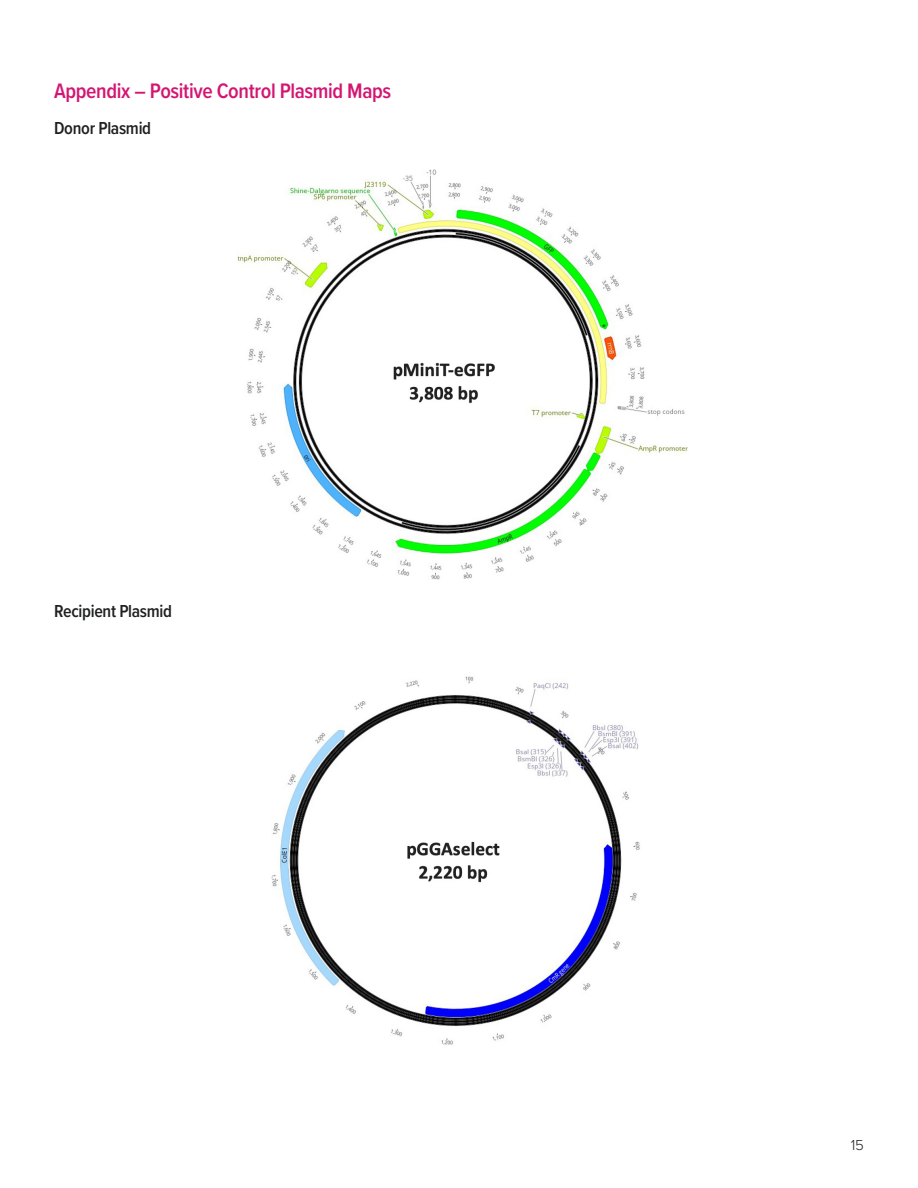
<style>
.page{position:relative;width:918px;height:1188px;background:#fff}
.page>*{position:absolute;margin:0;border:0;box-sizing:border-box;transform-origin:0 0}
.h1_span_all{font:600 21.75px "Proxima Nova Cond";letter-spacing:-.015em;color:#d41572}
.t1{font:600 18px "Proxima Nova Cond";letter-spacing:-.015em;color:#1f2020}
.t2{font:300 15px "Proxima Nova";color:#231f20}
</style>
<div class="page">
<img style="left:237px;top:169px;width:451px;height:411px">
<img style="left:271px;top:676px;width:369px;height:369px">
<p class="h1_span_all" style="left:54px;top:75px;width:339px">Appendix – Positive Control Plasmid Maps</p>
<p class="t1" style="left:54px;top:115px;width:99px">Donor Plasmid</p>
<p class="t1" style="left:54px;top:598px;width:120px">Recipient Plasmid</p>
<p class="t2" style="left:851px;top:1133px;width:15px">15</p>
</div>
